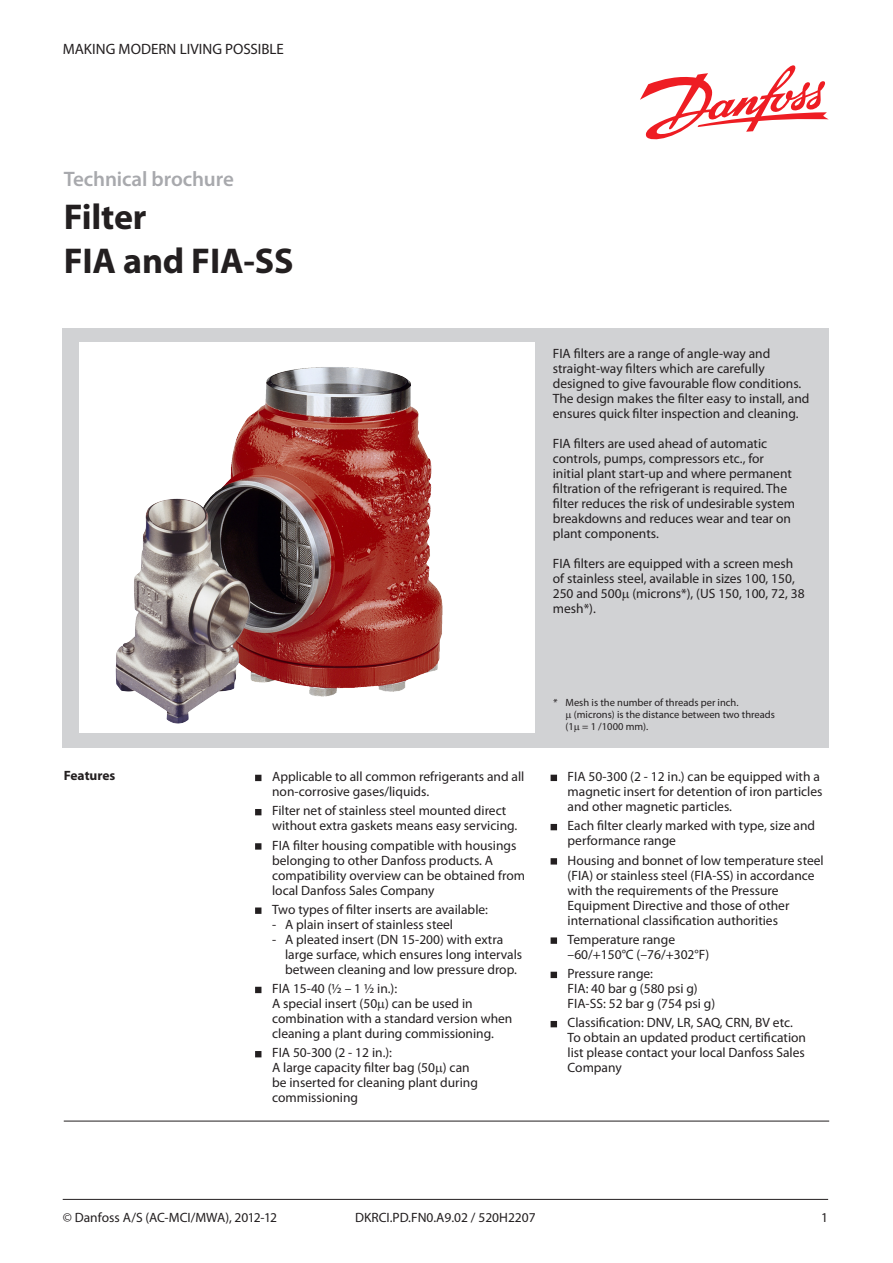
<style>
.page{position:relative;width:893px;height:1263px;background:#fff}
.page>*{position:absolute;margin:0;border:0;box-sizing:border-box;transform-origin:0 0}
.Headline_2_frontpage{font:700 36px "Myriad Pro";letter-spacing:-.005em;color:#231f20}
.Headline_1_frontpage{font:600 21px "Myriad Pro";letter-spacing:-.005em;color:#a8a9ad}
.t1{font:15px "Myriad Pro";color:#231f20}
.Bullet{font:13.5px/15px "Myriad Pro";color:#231f20}
.Normtext{font:13.5px/15px "Myriad Pro";color:#231f20}
.Footer_page_no{font:13.5px "Myriad Pro";color:#231f20}
.Normtext__bold{font:700 13.5px "Myriad Pro";color:#231f20}
.Footnote{font:10.5px "Myriad Pro";color:#231f20}
.s1{font-style:italic}
</style>
<div class="page">
<svg style="left:640px;top:65px;width:189px;height:75px"></svg>
<hr style="left:63px;top:1199px;width:765px;height:1px;background:#231f20">
<div style="left:64px;top:328px;width:765px;height:419px;background:#d1d2d4"></div>
<div style="left:80px;top:342px;width:455px;height:391px;background:#fff"></div>
<img style="left:115px;top:367px;width:328px;height:357px">
<svg style="left:551px;top:775px;width:6px;height:6px"></svg>
<svg style="left:551px;top:824px;width:6px;height:6px"></svg>
<svg style="left:551px;top:858px;width:6px;height:6px"></svg>
<div style="left:551px;top:937px;width:6px;height:7px;background:#231f20"></div>
<svg style="left:551px;top:972px;width:6px;height:6px"></svg>
<svg style="left:551px;top:1021px;width:6px;height:6px"></svg>
<svg style="left:255px;top:775px;width:6px;height:6px"></svg>
<svg style="left:255px;top:809px;width:6px;height:6px"></svg>
<div style="left:255px;top:843px;width:6px;height:7px;background:#231f20"></div>
<div style="left:255px;top:907px;width:6px;height:7px;background:#231f20"></div>
<svg style="left:255px;top:987px;width:6px;height:6px"></svg>
<svg style="left:255px;top:1051px;width:6px;height:6px"></svg>
<hr style="left:64px;top:1121px;width:765px;height:1px;background:#231f20">
<p class="t1" style="left:63px;top:39px;width:223px">MAKING MODERN LIVING POSSIBLE</p>
<p class="Headline_1_frontpage" style="left:64px;top:165px;width:172px">Technical brochure</p>
<p class="Headline_2_frontpage" style="left:64px;top:194px;width:84px">Filter</p>
<p class="Headline_2_frontpage" style="left:64px;top:237px;width:231px">FIA and FIA-SS</p>
<p class="Normtext" style="left:553px;top:346px;width:258px">FIA filters are a range of angle-way and straight-way filters which are carefully designed to give favourable flow conditions.<br>The design makes the filter easy to install, and ensures quick filter inspection and cleaning.</p>
<p class="Normtext" style="left:553px;top:436px;width:244px">FIA filters are used ahead of automatic controls, pumps, compressors etc., for initial plant start-up and where permanent filtration of the refrigerant is required. The filter reduces the risk of undesirable system breakdowns and reduces wear and tear on plant components.</p>
<p class="Normtext" style="left:553px;top:556px;width:253px">FIA filters are equipped with a screen mesh of stainless steel, available in sizes 100, 150, 250 and 500 (microns*), (US 150, 100, 72, 38 mesh*).</p>
<p class="Normtext__bold" style="left:64px;top:766px;width:53px">Features</p>
<p class="Bullet" style="left:272px;top:769px;width:254px">Applicable to all common refrigerants and all non-corrosive gases/liquids.</p>
<p class="Bullet" style="left:272px;top:803px;width:247px">Filter net of stainless steel mounted direct without extra gaskets means easy servicing.</p>
<p class="Bullet" style="left:272px;top:837px;width:254px">FIA filter housing compatible with housings belonging to other Danfoss products. A compatibility overview can be obtained from local Danfoss Sales Company</p>
<p class="Bullet" style="left:272px;top:902px;width:217px">Two types of filter inserts are available:</p>
<p class="Bullet" style="left:272px;top:917px;width:182px">- A plain insert of stainless steel</p>
<p class="Bullet" style="left:285px;top:932px;width:239px;text-indent:-13px">- A pleated insert (DN 15-200) with extra large surface, which ensures long intervals between cleaning and low pressure drop.</p>
<p class="Bullet" style="left:272px;top:981px;width:242px">FIA 15-40 (½ – 1 ½ in.):<br>A special insert (50 ) can be used in combination with a standard version when cleaning a plant during commissioning.</p>
<p class="Bullet" style="left:272px;top:1045px;width:207px">FIA 50-300 (2 - 12 in.):<br>A large capacity filter bag (50 ) can be inserted for cleaning plant during commissioning</p>
<p class="Footnote" style="left:553px;top:696px;width:187px"><span class="s1">*</span> Mesh is the number of threads per inch.</p>
<p class="Footnote" style="left:574px;top:708px;width:203px">(microns) is the distance between two threads</p>
<p class="Footnote" style="left:566px;top:720px;width:84px">(1 = 1 /1000 mm).</p>
<p class="Bullet" style="left:568px;top:769px;width:256px">FIA 50-300 (2 - 12 in.) can be equipped with a magnetic insert for detention of iron particles and other magnetic particles.</p>
<p class="Bullet" style="left:568px;top:818px;width:249px">Each filter clearly marked with type, size and performance range</p>
<p class="Bullet" style="left:568px;top:852px;width:258px">Housing and bonnet of low temperature steel (FIA) or stainless steel (FIA-SS) in accordance with the requirements of the Pressure Equipment Directive and those of other international classification authorities</p>
<p class="Bullet" style="left:568px;top:931px;width:143px">Temperature range –60/+150°C (–76/+302°F)</p>
<p class="Bullet" style="left:568px;top:966px;width:149px">Pressure range:<br>FIA: 40 bar g (580 psi g)<br>FIA-SS: 52 bar g (754 psi g)</p>
<p class="Bullet" style="left:568px;top:1015px;width:240px">Classification: DNV, LR, SAQ, CRN, BV etc.<br>To obtain an updated product certification list please contact your local Danfoss Sales Company</p>
<p class="Footer_page_no" style="left:63px;top:1209px;width:216px">© Danfoss A/S (AC-MCI/MWA), 2012-12</p>
<p class="Footer_page_no" style="left:355px;top:1209px;width:182px">DKRCI.PD.FN0.A9.02 / 520H2207</p>
<p class="Footer_page_no" style="left:821px;top:1209px;width:8px">1</p>
</div>
